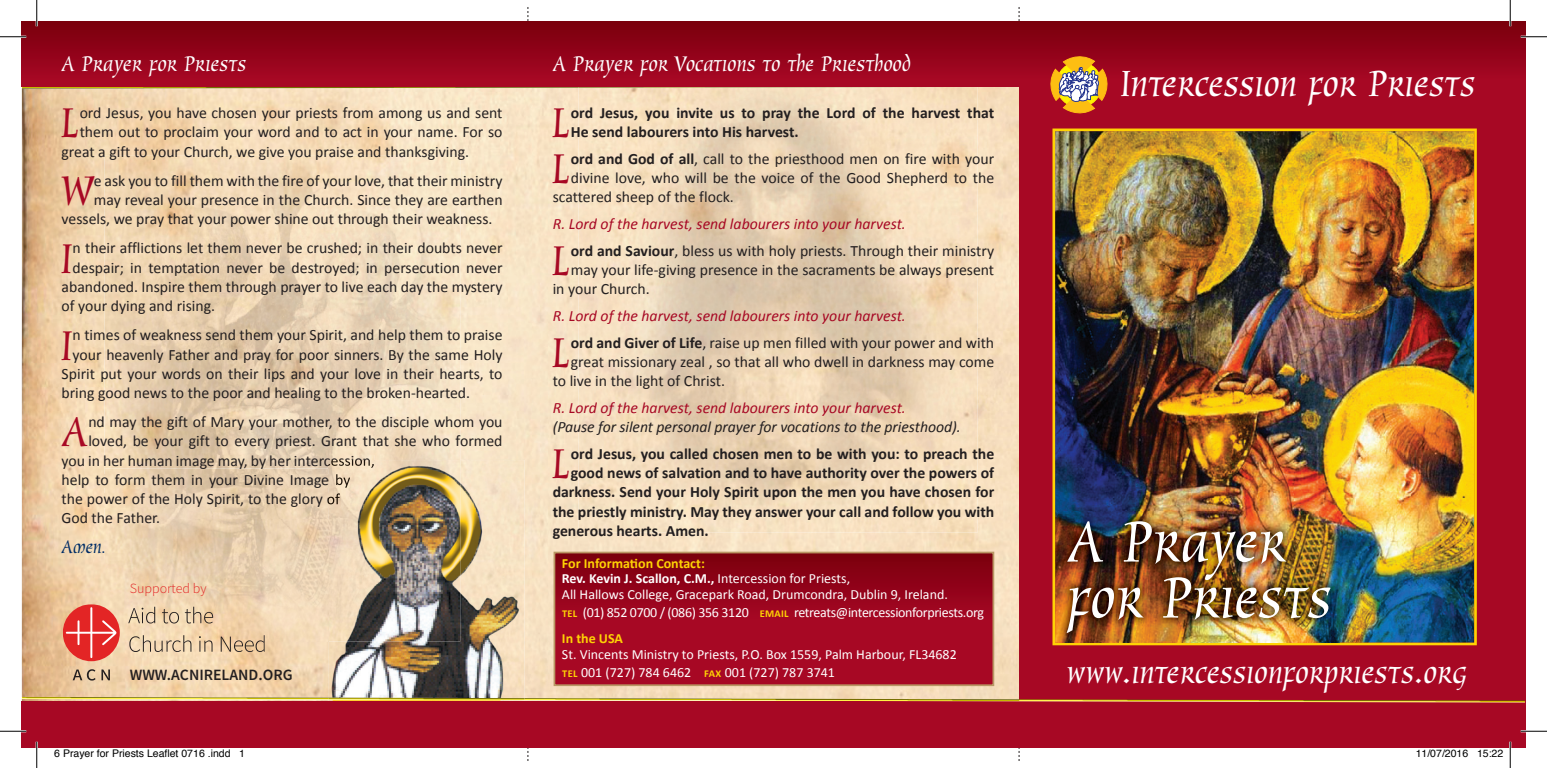
<style>
.page{position:relative;width:1547px;height:768px;background:#fff}
.page>*{position:absolute;margin:0;border:0;box-sizing:border-box;transform-origin:0 0}
.t1{font:66.5px/56px "Oxford";color:#fff}
.t2{font:47.95px "Oxford";color:#a70824}
.t3{font:42px "Oxford";color:#fff}
.t4{font:36.23px "Oxford";color:#fff}
.t5{font:24.5px "Oxford";color:#fff}
.t6{font:21px "Oxford";color:#002d66}
.t7{font:15.75px "Calibri";color:#231f20}
.t8{font:700 15.75px/19.2px "Calibri";color:#231f20}
.t9{font:italic 15.75px "Calibri";color:#a70824}
.t10{font:italic 15.75px "Calibri";letter-spacing:-.005em;color:#231f20}
.t11{font:600 15.75px "Source Sans Pro";color:#231f20}
.t12{font:14px/15.8px "Calibri";color:#fff}
.t13{font:14px/25.7px "Calibri";letter-spacing:-.025em;color:#fff}
.t14{font:300 14px "Source Sans Pro";color:#e32525}
.t15{font:10.5px "Helvetica";color:#000}
.s1{font-family:"Calibri";font-size:15.75px}
.s2{font-weight:700}
.s3{font-weight:700;color:#fed304}
.s4{font-weight:700;font-size:10.5px;color:#fed304}
</style>
<div class="page">
<img style="left:22px;top:89px;width:997px;height:608px">
<img style="left:579px;top:89px;width:399px;height:444px">
<div style="left:1019px;top:22px;width:506px;height:726px;background:#a70824"></div>
<img style="left:104px;top:156px;width:356px;height:364px">
<img style="left:104px;top:520px;width:225px;height:122px">
<img style="left:104px;top:455px;width:271px;height:13px">
<img style="left:104px;top:474px;width:225px;height:14px">
<img style="left:104px;top:493px;width:225px;height:14px">
<img style="left:22px;top:86px;width:997px;height:3px">
<img style="left:579px;top:86px;width:399px;height:2px">
<img style="left:329px;top:460px;width:196px;height:237px">
<img style="left:329px;top:460px;width:131px;height:182px">
<img style="left:329px;top:460px;width:46px;height:8px">
<img style="left:329px;top:474px;width:21px;height:14px">
<img style="left:329px;top:493px;width:11px;height:14px">
<div style="left:22px;top:22px;width:1503px;height:64px;background:linear-gradient(to bottom,#7a000c,#aa0826)"></div>
<div style="left:22px;top:701px;width:1503px;height:46px;background:#a70824"></div>
<img style="left:22px;top:697px;width:997px;height:4px">
<img style="left:1019px;top:699px;width:506px;height:2px">
<img style="left:329px;top:698px;width:196px;height:2px">
<img style="left:884px;top:701px;width:641px;height:2px">
<div style="left:554px;top:553px;width:439px;height:132px;background:linear-gradient(to bottom,#850012,#b20a2a)"></div>
<div style="left:554px;top:552px;width:440px;height:134px;border:2px solid #b99764"></div>
<svg style="left:1045px;top:51px;width:68px;height:63px"></svg>
<img style="left:1052px;top:129px;width:425px;height:516px">
<img style="left:1058px;top:512px;width:281px;height:130px">
<svg style="left:129px;top:635px;width:136px;height:17px;background:#d5ba99"></svg>
<svg style="left:128px;top:607px;width:85px;height:16px"></svg>
<svg style="left:73px;top:669px;width:37px;height:12px"></svg>
<div style="left:63px;top:604px;width:57px;height:57px;background:#e32525;border-radius:50%"></div>
<svg style="left:66px;top:607px;width:50px;height:51px"></svg>
<svg style="left:130px;top:669px;width:2px;height:11px"></svg>
<svg style="left:139px;top:669px;width:8px;height:11px"></svg>
<svg style="left:153px;top:669px;width:7px;height:11px"></svg>
<svg style="left:167px;top:669px;width:35px;height:11px"></svg>
<svg style="left:209px;top:669px;width:8px;height:11px"></svg>
<hr style="left:0;top:36px;width:26px;height:2px;background:#fff">
<hr style="left:1521px;top:36px;width:26px;height:2px;background:#fff">
<hr style="left:0;top:730px;width:26px;height:2px;background:#fff">
<hr style="left:1521px;top:730px;width:26px;height:2px;background:#fff">
<hr style="left:36px;top:0;width:2px;height:26px;background:#fff">
<hr style="left:36px;top:742px;width:2px;height:26px;background:#fff">
<hr style="left:1509px;top:0;width:2px;height:26px;background:#fff">
<hr style="left:1509px;top:742px;width:2px;height:26px;background:#fff">
<svg style="left:0;top:36px;width:26px;height:1px"></svg>
<svg style="left:1521px;top:36px;width:26px;height:1px"></svg>
<svg style="left:0;top:731px;width:26px;height:1px"></svg>
<svg style="left:1521px;top:731px;width:26px;height:1px"></svg>
<svg style="left:36px;top:0;width:1px;height:26px"></svg>
<svg style="left:36px;top:742px;width:1px;height:26px"></svg>
<svg style="left:1510px;top:0;width:1px;height:26px"></svg>
<svg style="left:1510px;top:742px;width:1px;height:26px"></svg>
<h3 class="t5" style="left:62px;top:51px;width:187px">A Prayer for Priests</h3>
<h3 class="t5" style="left:553px;top:51px;width:360px">A Prayer for Vocations to the Priesthood</h3>
<h2 class="t2" style="left:61px;top:98px;width:20px">L</h2>
<p class="t7" style="left:80px;top:103px;width:424px">ord Jesus, you have chosen your priests from among us and sent</p>
<p class="t7" style="left:80px;top:122px;width:424px">them out to proclaim your word and to act in your name. For so</p>
<p class="t7" style="left:62px;top:141px;width:409px">great a gift to your Church, we give you praise and thanksgiving.</p>
<h2 class="t2" style="left:61px;top:165px;width:34px">W</h2>
<p class="t7" style="left:94px;top:170px;width:410px">e ask you to fill them with the fire of your love, that their ministry</p>
<p class="t7" style="left:94px;top:190px;width:410px">may reveal your presence in the Church. Since they are earthen</p>
<p class="t7" style="left:62px;top:209px;width:432px">vessels, we pray that your power shine out through their weakness.</p>
<h2 class="t2" style="left:61px;top:233px;width:13px">I</h2>
<p class="t7" style="left:73px;top:238px;width:431px">n their afflictions let them never be crushed; in their doubts never</p>
<p class="t7" style="left:73px;top:257px;width:431px">despair; in temptation never be destroyed; in persecution never</p>
<p class="t7" style="left:62px;top:277px;width:443px">abandoned. Inspire them through prayer to live each day the mystery</p>
<p class="t7" style="left:62px;top:296px;width:155px">of your dying and rising.</p>
<h2 class="t2" style="left:61px;top:320px;width:13px">I</h2>
<p class="t7" style="left:73px;top:325px;width:431px">n times of weakness send them your Spirit, and help them to praise</p>
<p class="t7" style="left:73px;top:344px;width:431px">your heavenly Father and pray for poor sinners. By the same Holy</p>
<p class="t7" style="left:62px;top:364px;width:442px">Spirit put your words on their lips and your love in their hearts, to</p>
<p class="t7" style="left:62px;top:383px;width:410px">bring good news to the poor and healing to the broken-hearted.</p>
<h2 class="t2" style="left:62px;top:407px;width:28px">A</h2>
<p class="t7" style="left:88px;top:412px;width:416px">nd may the gift of Mary your mother, to the disciple whom you</p>
<p class="t7" style="left:88px;top:431px;width:416px">loved, be your gift to every priest. Grant that she who formed</p>
<p class="t7" style="left:62px;top:451px;width:315px">you in her human image may, by her intercession,</p>
<p class="t7" style="left:62px;top:470px;width:290px">help to form them in your Divine Image by</p>
<p class="t7" style="left:62px;top:489px;width:280px">the power of the Holy Spirit, to the glory of</p>
<p class="t7" style="left:62px;top:508px;width:100px">God the Father.</p>
<h3 class="t6" style="left:62px;top:535px;width:46px">Amen<span class="s1">.</span></h3>
<p class="t14" style="left:130px;top:580px;width:78px">Supported by</p>
<p class="t11" style="left:130px;top:665px;width:164px">WWW.ACNIRELAND.ORG</p>
<h2 class="t2" style="left:552px;top:98px;width:20px">L</h2>
<p class="t8" style="left:571px;top:103px;width:425px">ord Jesus, you invite us to pray the Lord of the harvest that<br>He send labourers into His harvest.</p>
<h2 class="t2" style="left:552px;top:144px;width:20px">L</h2>
<p class="t7" style="left:571px;top:149px;width:425px"><span class="s2">ord and God of all</span>, call to the priesthood men on fire with your</p>
<p class="t7" style="left:571px;top:168px;width:425px">divine love, who will be the voice of the Good Shepherd to the</p>
<p class="t7" style="left:553px;top:187px;width:183px">scattered sheep of the flock.</p>
<p class="t9" style="left:553px;top:213px;width:355px">R. Lord of the harvest, send labourers into your harvest.</p>
<h2 class="t2" style="left:552px;top:236px;width:20px">L</h2>
<p class="t7" style="left:571px;top:241px;width:425px"><span class="s2">ord and Saviour</span>, bless us with holy priests. Through their ministry</p>
<p class="t7" style="left:571px;top:260px;width:425px">may your life-giving presence in the sacraments be always present</p>
<p class="t7" style="left:553px;top:279px;width:99px">in your Church.</p>
<p class="t9" style="left:553px;top:305px;width:355px">R. Lord of the harvest, send labourers into your harvest.</p>
<h2 class="t2" style="left:552px;top:328px;width:20px">L</h2>
<p class="t7" style="left:571px;top:333px;width:425px"><span class="s2">ord and Giver of Life</span>, raise up men filled with your power and with</p>
<p class="t7" style="left:571px;top:352px;width:425px">great missionary zeal , so that all who dwell in darkness may come</p>
<p class="t7" style="left:553px;top:371px;width:174px">to live in the light of Christ.</p>
<p class="t9" style="left:553px;top:397px;width:355px">R. Lord of the harvest, send labourers into your harvest.</p>
<p class="t10" style="left:553px;top:416px;width:409px">(Pause for silent personal prayer for vocations to the priesthood).</p>
<h2 class="t2" style="left:552px;top:439px;width:20px">L</h2>
<p class="t8" style="left:571px;top:444px;width:425px">ord Jesus, you called chosen men to be with you: to preach the</p>
<p class="t8" style="left:571px;top:463px;width:425px">good news of salvation and to have authority over the powers of</p>
<p class="t8" style="left:553px;top:482px;width:443px">darkness. Send your Holy Spirit upon the men you have chosen for</p>
<p class="t8" style="left:553px;top:502px;width:443px">the priestly ministry. May they answer your call and follow you with</p>
<p class="t8" style="left:553px;top:521px;width:157px">generous hearts. Amen.</p>
<p class="t12" style="left:562px;top:555px;width:387px"><span class="s3">For Information Contact:<br></span><span class="s2">Rev. Kevin J. Scallon, C.M.,</span> Intercession for Priests,<br>All Hallows College, Gracepark Road, Drumcondra, Dublin 9, Ireland.</p>
<p class="t13" style="left:562px;top:600px;width:423px"><span class="s4">TEL</span> (01) 852 0700 / (086) 356 3120 <span class="s4">EMAIL</span> retreats@intercessionforpriests.org<br><span class="s3">In the USA</span></p>
<p class="t12" style="left:562px;top:645px;width:396px;line-height:18.2px">St. Vincents Ministry to Priests, P.O. Box 1559, Palm Harbour, FL34682<br><span class="s4">TEL</span> 001 (727) 784 6462 <span class="s4">FAX</span> 001 (727) 787 3741</p>
<h3 class="t3" style="left:1121px;top:62px;width:356px">Intercession for Priests</h3>
<h1 class="t1" style="left:1067px;top:516px;width:266px">A Prayer for Priests</h1>
<h3 class="t4" style="left:1067px;top:653px;width:402px">www.intercessionforpriests.org</h3>
<p class="t15" style="left:54px;top:746px;width:192px">6 Prayer for Priests Leaflet 0716 .indd 1</p>
<p class="t15" style="left:1416px;top:746px;width:89px">11/07/2016 15:22</p>
</div>
